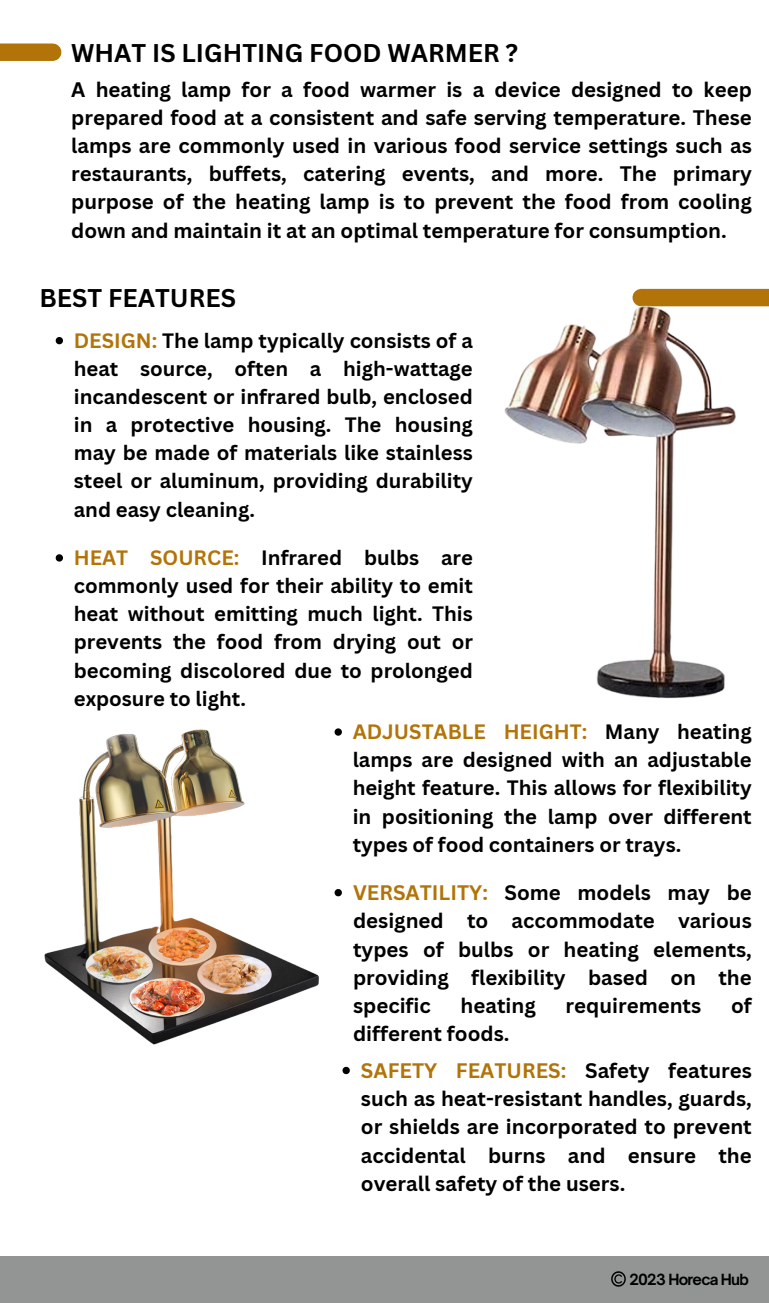
<style>
.page{position:relative;width:769px;height:1303px;background:#fff}
.page>*{position:absolute;margin:0;border:0;box-sizing:border-box;transform-origin:0 0}
.t1{font:700 24.9px "Canva Sans";color:#000}
.t2{font:700 20.4px/28.1px "Canva Sans";color:#000;text-align:justify}
.t3{font:700 20.25px/28.1px "Canva Sans";color:#000;text-align:justify}
.t4{font:700 14.7px "Open Sauce One";letter-spacing:-.05em;color:#000}
.s1{color:#b27409}
</style>
<div class="page">
<div style="left:0;top:1255px;width:768px;height:47px;background:#939494"></div>
<img style="left:611px;top:1271px;width:15px;height:15px">
<div style="left:0;top:43px;width:53px;height:18px;background:#b27409"></div>
<div style="left:641px;top:289px;width:127px;height:17px;background:#b27409"></div>
<img style="left:504px;top:302px;width:264px;height:397px">
<img style="left:44px;top:729px;width:297px;height:316px">
<svg style="left:56px;top:337px;width:7px;height:7px"></svg>
<svg style="left:56px;top:554px;width:7px;height:7px"></svg>
<svg style="left:334px;top:728px;width:8px;height:7px"></svg>
<svg style="left:334px;top:888px;width:8px;height:8px"></svg>
<svg style="left:342px;top:1066px;width:8px;height:7px"></svg>
<p class="t1" style="left:71px;top:35px;width:448px">WHAT IS LIGHTING FOOD WARMER ?</p>
<p class="t2" style="left:71px;top:75px;width:682px">A heating lamp for a food warmer is a device designed to keep prepared food at a consistent and safe serving temperature. These lamps are commonly used in various food service settings such as restaurants, buffets, catering events, and more. The primary purpose of the heating lamp is to prevent the food from cooling down and maintain it at an optimal temperature for consumption.</p>
<h2 class="t1" style="left:39px;top:280px;width:198px">BEST FEATURES</h2>
<h1 class="t3" style="left:74px;top:326px;width:400px"><span class="s1">DESIGN:</span> The lamp typically consists of a heat source, often a high-wattage incandescent or infrared bulb, enclosed in a protective housing. The housing may be made of materials like stainless steel or aluminum, providing durability and easy cleaning.</h1>
<p class="t3" style="left:74px;top:543px;width:400px"><span class="s1">HEAT SOURCE:</span> Infrared bulbs are commonly used for their ability to emit heat without emitting much light. This prevents the food from drying out or becoming discolored due to prolonged exposure to light.</p>
<p class="t3" style="left:352px;top:717px;width:400px"><span class="s1">ADJUSTABLE HEIGHT:</span> Many heating lamps are designed with an adjustable height feature. This allows for flexibility in positioning the lamp over different types of food containers or trays.</p>
<p class="t2" style="left:353px;top:878px;width:400px"><span class="s1">VERSATILITY:</span> Some models may be designed to accommodate various types of bulbs or heating elements, providing flexibility based on the specific</p>
<p class="t2" style="left:460px;top:990px;width:77px">heating</p>
<p class="t2" style="left:565px;top:990px;width:137px">requirements</p>
<p class="t2" style="left:731px;top:990px;width:22px">of</p>
<p class="t2" style="left:353px;top:1018px;width:158px">different foods.</p>
<p class="t2" style="left:361px;top:1055px;width:392px"><span class="s1">SAFETY FEATURES:</span> Safety features such as heat-resistant handles, guards, or shields are incorporated to prevent accidental burns and ensure the overall safety of the users.</p>
<h1 class="t4" style="left:629px;top:1269px;width:121px">2023 Horeca Hub</h1>
</div>
